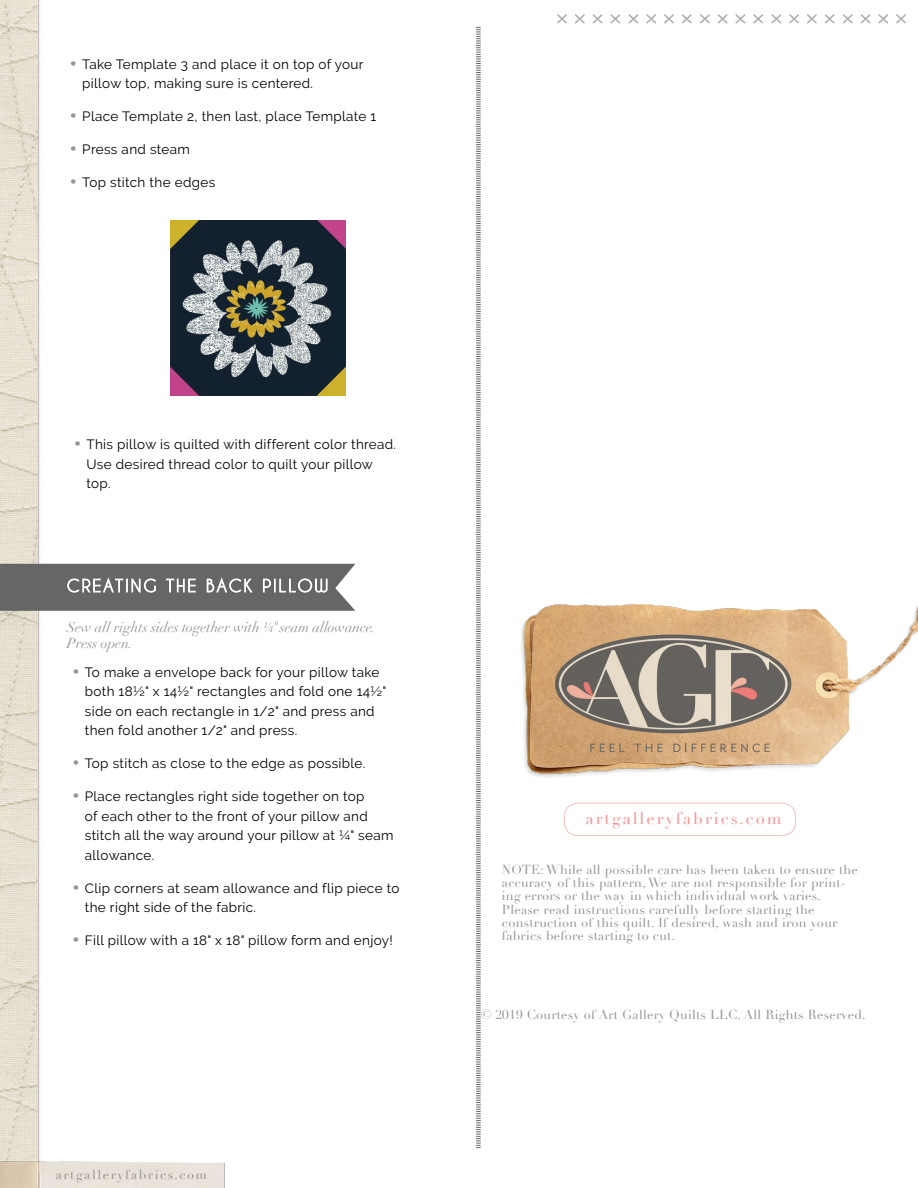
<style>
.page{position:relative;width:918px;height:1188px;background:#fff}
.page>*{position:absolute;margin:0;border:0;box-sizing:border-box;transform-origin:0 0}
.t1{font:16.5px "Didot";letter-spacing:.125em;color:#f59493}
.t2{font:italic 14.1px/15.9px "Didot";color:#939598}
.t3{font:13.5px/19.5px "Raleway";letter-spacing:.025em;color:#000}
.t4{font:12.75px/13.2px "Didot";letter-spacing:.02em;color:#939598}
.t5{font:12.75px "Didot";letter-spacing:.125em;color:#939494}
.s1{font-family:"Century Gothic";font-size:15px;color:#939598}
.s2{font-style:normal}
.s3{font-size:13.5px}
</style>
<div class="page">
<img style="left:0;top:0;width:62px;height:1154px">
<svg style="left:476px;top:27px;width:5px;height:1121px"></svg>
<img style="left:0;top:1154px;width:225px;height:34px">
<svg style="left:557px;top:14px;width:349px;height:10px"></svg>
<img style="left:171px;top:220px;width:175px;height:175px">
<svg style="left:0;top:564px;width:355px;height:47px;background:#737473"></svg>
<img style="left:521px;top:604px;width:397px;height:173px">
<div style="left:564px;top:803px;width:232px;height:33px;border:1px solid #f9c0c0;border-radius:13px"></div>
<svg style="left:590px;top:744px;width:34px;height:8px"></svg>
<svg style="left:634px;top:744px;width:18px;height:8px"></svg>
<svg style="left:658px;top:744px;width:4px;height:8px"></svg>
<svg style="left:674px;top:744px;width:41px;height:8px"></svg>
<svg style="left:721px;top:744px;width:49px;height:8px"></svg>
<p class="t3" style="left:82px;top:54px;width:283px;text-indent:-14px"><span class="s1">•</span> Take Template 3 and place it on top of your pillow top, making sure is centered.</p>
<p class="t3" style="left:69px;top:107px;width:309px"><span class="s1">•</span> Place Template 2, then last, place Template 1</p>
<p class="t3" style="left:69px;top:140px;width:123px"><span class="s1">•</span> Press and steam</p>
<p class="t3" style="left:69px;top:173px;width:148px"><span class="s1">•</span> Top stitch the edges</p>
<p class="t3" style="left:87px;top:434px;width:311px;text-indent:-14px"><span class="s1">•</span> This pillow is quilted with different color thread.<br>Use desired thread color to quilt your pillow top.</p>
<p class="t2" style="left:67px;top:619px;width:310px">Sew all rights sides together with ¼<span class="s2">"</span>seam allowance.<br>Press open.</p>
<p class="t3" style="left:85px;top:662px;width:303px;text-indent:-14px"><span class="s1">•</span> To make a envelope back for your pillow take both 18½" x 14½" rectangles and fold one 14½" side on each rectangle in 1/2" and press and then fold another 1/2" and press.</p>
<p class="t3" style="left:71px;top:754px;width:295px"><span class="s1">•</span> Top stitch as close to the edge as possible.</p>
<p class="t3" style="left:85px;top:787px;width:310px;text-indent:-14px"><span class="s1">•</span> Place rectangles right side together on top<br>of each other to the front of your pillow and stitch all the way around your pillow at ¼" seam allowance.</p>
<p class="t3" style="left:85px;top:878px;width:316px;text-indent:-14px"><span class="s1">•</span> Clip corners at seam allowance and flip piece to the right side of the fabric.</p>
<p class="t3" style="left:71px;top:931px;width:323px"><span class="s1">•</span> Fill pillow with a 18" x 18" pillow form and enjoy!</p>
<p class="t5" style="left:56px;top:1167px;width:153px">artgalleryfabrics.com</p>
<p class="t1" style="left:586px;top:809px;width:197px">artgalleryfabrics.com</p>
<p class="t4" style="left:502px;top:863px;width:358px">NOTE: While all possible care has been taken to ensure the accuracy of this pattern, We are not responsible for print&shy;ing errors or the way in which individual work varies.<br>Please read instructions carefully before starting the construction of this quilt. If desired, wash and iron your fabrics before starting to cut.</p>
<p class="t4" style="left:481px;top:1008px;width:387px"><span class="s3">©</span> 2019 Courtesy of Art Gallery Quilts LLC. All Rights Reserved.</p>
</div>
